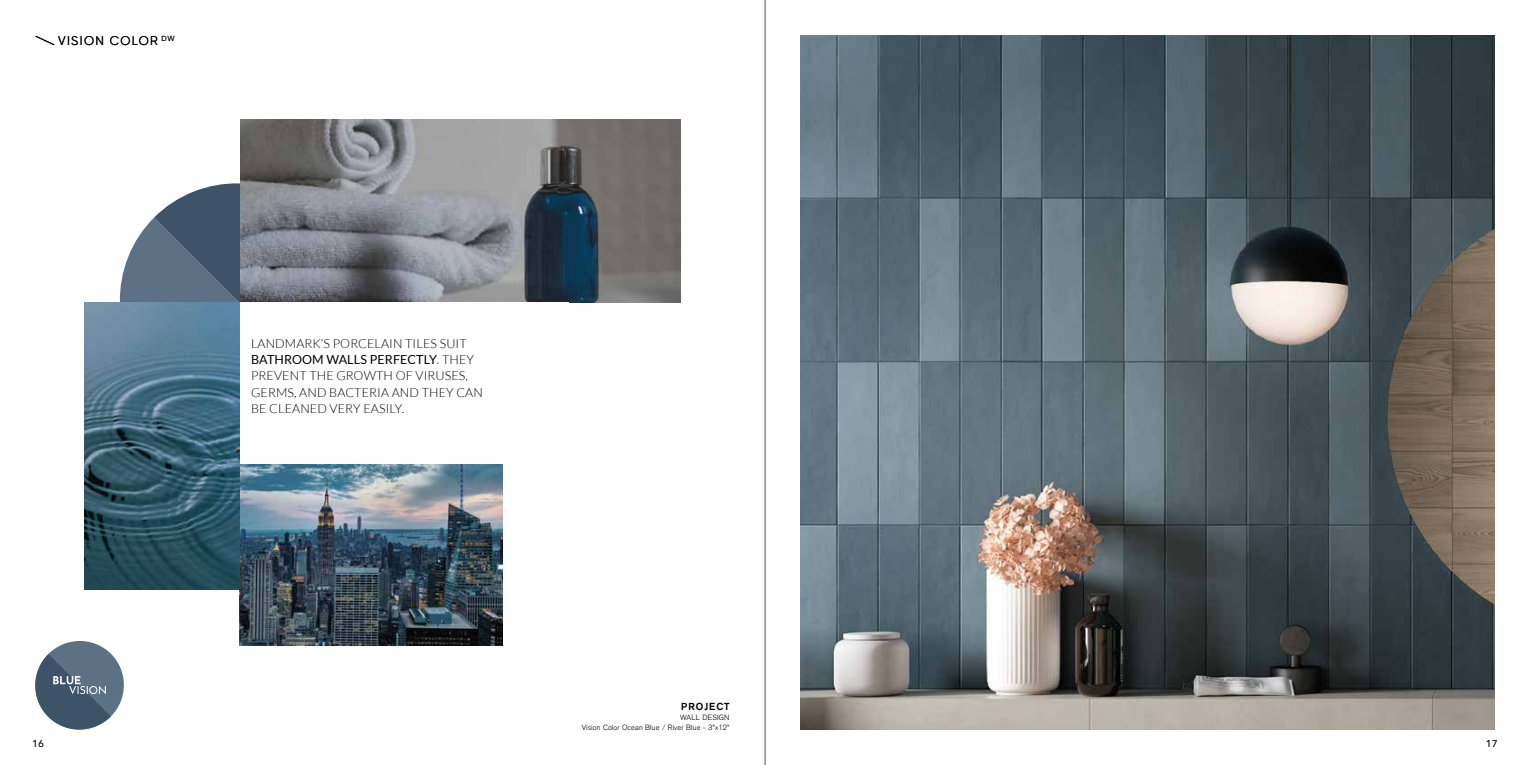
<style>
.page{position:relative;width:1530px;height:765px;background:#fff}
.page>*{position:absolute;margin:0;border:0;box-sizing:border-box;transform-origin:0 0}
.t1{font:300 12.5px/16.2px "Lato";letter-spacing:.01em;color:#000}
.t2{font:12.5px "Gilroy";letter-spacing:.11em;color:#000}
.t3{font:700 10px "Akzidenz Grotesk";letter-spacing:.1em;color:#000}
.t4{font:500 10px "Avenir Next";color:#000}
.t5{font:300 7.5px/10px "Akzidenz Grotesk";letter-spacing:.025em;color:#000;text-align:right}
.s1{font-weight:400}
</style>
<div class="page">
<img style="left:800px;top:35px;width:695px;height:695px">
<svg style="left:35px;top:35px;width:20px;height:11px"></svg>
<hr style="left:765px;top:0;width:1px;height:765px;background:#878786">
<svg style="left:154px;top:183px;width:86px;height:35px;fill:#3d5367"></svg>
<svg style="left:108px;top:218px;width:132px;height:85px;fill:#5c7284"></svg>
<img style="left:240px;top:119px;width:441px;height:184px">
<img style="left:240px;top:464px;width:263px;height:182px">
<img style="left:84px;top:303px;width:156px;height:287px">
<svg style="left:35px;top:641px;width:89px;height:89px"></svg>
<p class="t2" style="left:58px;top:33px;width:118px">VISION COLOR <sup>DW</sup></p>
<p class="t1" style="left:251px;top:335px;width:233px">LANDMARK’S PORCELAIN TILES SUIT<br><span class="s1">BATHROOM WALLS PERFECTLY</span>. THEY<br>PREVENT THE GROWTH OF VIRUSES,<br>GERMS, AND BACTERIA AND THEY CAN<br>BE CLEANED VERY EASILY.</p>
<p class="t3" style="left:681px;top:700px;width:50px">PROJECT</p>
<p class="t5" style="left:582px;top:712px;width:149px">WALL DESIGN<br>Vision Color Ocean Blue / River Blue - 3”x12”</p>
<p class="t4" style="left:32px;top:735px;width:13px">16</p>
<p class="t4" style="left:1486px;top:735px;width:13px">17</p>
</div>
